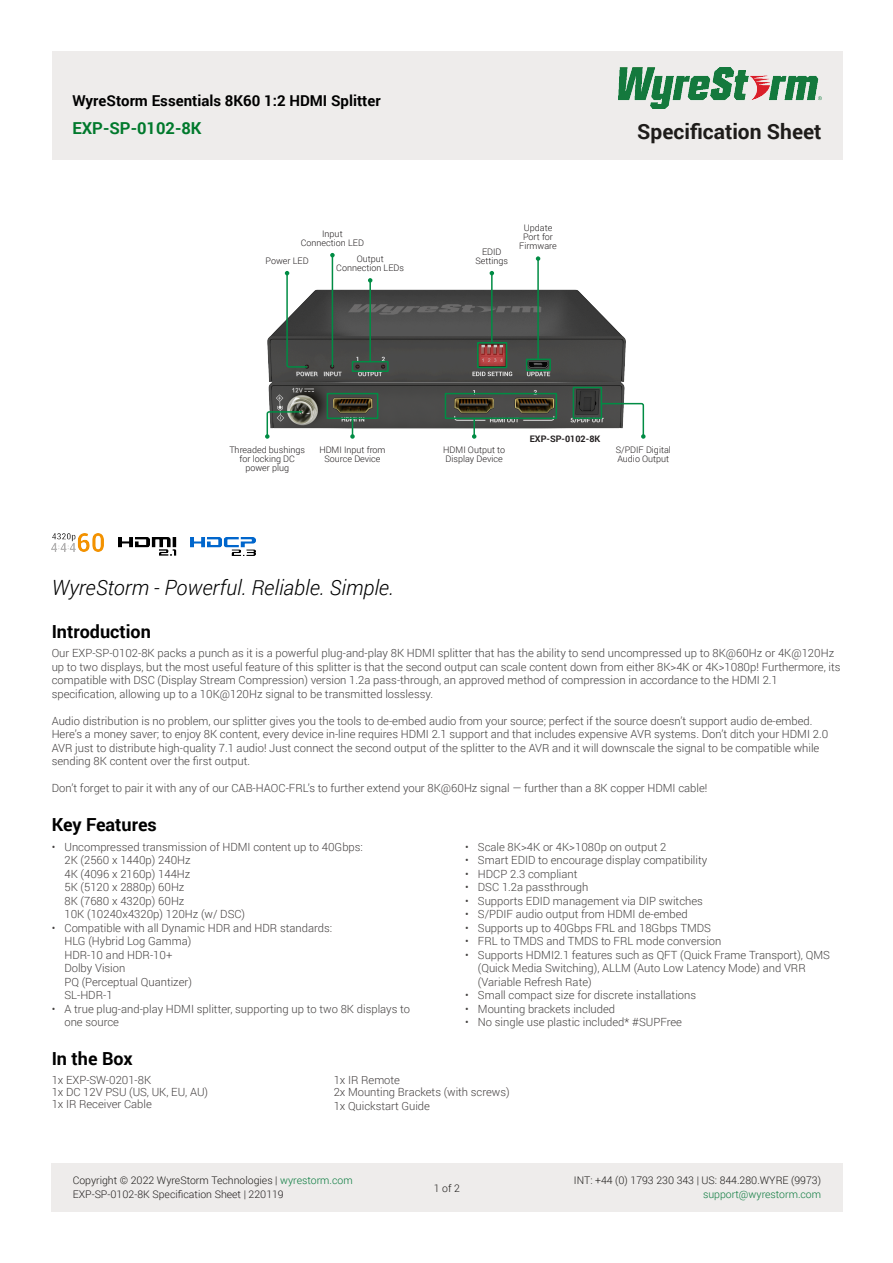
<style>
.page{position:relative;width:893px;height:1263px;background:#fff}
.page>*{position:absolute;margin:0;border:0;box-sizing:border-box;transform-origin:0 0}
.t1{font:italic 300 21px "Roboto";color:#000}
.t2{font:700 21px "Roboto";color:#1e1c1a}
.t3{font:700 18px "Roboto";color:#000}
.t4{font:700 16.5px "Roboto";color:#00792c}
.t5{font:700 15px "Roboto";color:#000}
.t6{font:300 11.25px/13.5px "Roboto";color:#423f3f}
.t7{font:300 11.25px/13.5px "Roboto";color:#444140}
.t8{font:300 11.25px/13.5px "Roboto";color:#444040}
.t9{font:300 10.5px/13.5px "Roboto";color:#211d1e}
.t10{font:300 10.5px "Roboto";color:#1e1c1a}
.t11{font:300 10.5px "Roboto";color:#0b7a3d}
.t12{font:300 9px/9px "Roboto";color:#211d1e;text-align:center}
.t13{font:700 9px "Roboto";color:#211d1e}
.s1{color:#1e1c1a}
.s2{color:#077a3d}
</style>
<div class="page">
<img style="left:267px;top:252px;width:359px;height:186px">
<div style="left:52px;top:51px;width:791px;height:108px;background:#eeeceb"></div>
<img style="left:618px;top:68px;width:203px;height:41px">
<div style="left:51px;top:1164px;width:792px;height:48px;background:#eeeceb"></div>
<svg style="left:330px;top:253px;width:5px;height:4px"></svg>
<hr style="left:332px;top:256px;width:1px;height:110px;background:#008c44">
<svg style="left:350px;top:419px;width:5px;height:20px"></svg>
<svg style="left:472px;top:419px;width:4px;height:20px"></svg>
<svg style="left:490px;top:271px;width:4px;height:4px"></svg>
<hr style="left:491px;top:274px;width:2px;height:69px;background:#008c44">
<svg style="left:368px;top:278px;width:4px;height:5px"></svg>
<hr style="left:369px;top:282px;width:2px;height:80px;background:#008c44">
<svg style="left:536px;top:256px;width:4px;height:5px"></svg>
<hr style="left:537px;top:260px;width:2px;height:99px;background:#008c44">
<svg style="left:285px;top:271px;width:23px;height:97px"></svg>
<svg style="left:265px;top:410px;width:38px;height:29px"></svg>
<svg style="left:600px;top:402px;width:46px;height:37px"></svg>
<div style="left:352px;top:361px;width:37px;height:11px;border:2px solid #008c44"></div>
<div style="left:445px;top:393px;width:112px;height:26px;border:2px solid #008c44"></div>
<div style="left:327px;top:393px;width:51px;height:26px;border:2px solid #008c44"></div>
<div style="left:573px;top:387px;width:29px;height:32px;border:2px solid #008c44"></div>
<div style="left:477px;top:342px;width:30px;height:26px;border:2px solid #008c44"></div>
<div style="left:526px;top:359px;width:25px;height:12px;border:2px solid #008c44"></div>
<img style="left:52px;top:534px;width:52px;height:17px">
<img style="left:118px;top:537px;width:58px;height:19px">
<img style="left:190px;top:537px;width:65px;height:18px">
<h3 class="t5" style="left:72px;top:90px;width:310px">WyreStorm Essentials 8K60 1:2 HDMI Splitter</h3>
<h3 class="t4" style="left:72px;top:116px;width:131px">EXP-SP-0102-8K</h3>
<p class="t12" style="left:301px;top:229px;width:65px">Input<br>Connection LED</p>
<p class="t12" style="left:519px;top:223px;width:39px">Update<br>Port for<br>Firmware</p>
<p class="t12" style="left:482px;top:247px;width:21px">EDID</p>
<p class="t12" style="left:357px;top:254px;width:29px">Output</p>
<p class="t12" style="left:475px;top:256px;width:34px">Settings</p>
<p class="t12" style="left:336px;top:263px;width:69px">Connection LEDs</p>
<p class="t12" style="left:266px;top:256px;width:45px">Power LED</p>
<h1 class="t2" style="left:637px;top:117px;width:186px">Specification Sheet</h1>
<p class="t13" style="left:530px;top:433px;width:72px">EXP-SP-0102-8K</p>
<p class="t12" style="left:229px;top:445px;width:77px">Threaded bushings for locking DC power plug</p>
<p class="t12" style="left:319px;top:445px;width:68px">HDMI Input from<br>Source Device</p>
<p class="t12" style="left:443px;top:445px;width:63px;text-align:left">HDMI Output to<br>Display Device</p>
<p class="t12" style="left:616px;top:445px;width:57px;text-align:left">S/PDIF Digital<br>Audio Output</p>
<h1 class="t1" style="left:52px;top:573px;width:344px">WyreStorm - Powerful. Reliable. Simple.</h1>
<h2 class="t3" style="left:52px;top:619px;width:101px">Introduction</h2>
<p class="t6" style="left:52px;top:646px;width:790px">Our EXP-SP-0102-8K packs a punch as it is a powerful plug-and-play 8K HDMI splitter that has the ability to send uncompressed up to 8K@60Hz or 4K@120Hz up to two displays, but the most useful feature of this splitter is that the second output can scale content down from either 8K&gt;4K or 4K&gt;1080p! Furthermore, its compatible with DSC (Display Stream Compression) version 1.2a pass-through, an approved method of compression in accordance to the HDMI 2.1 specification, allowing up to a 10K@120Hz signal to be transmitted losslessy.</p>
<p class="t6" style="left:52px;top:713px;width:778px">Audio distribution is no problem, our splitter gives you the tools to de-embed audio from your source; perfect if the source doesn’t support audio de-embed.<br>Here’s a money saver; to enjoy 8K content, every device in-line requires HDMI 2.1 support and that includes expensive AVR systems. Don’t ditch your HDMI 2.0<br>AVR just to distribute high-quality 7.1 audio! Just connect the second output of the splitter to the AVR and it will downscale the signal to be compatible while sending 8K content over the first output.</p>
<p class="t6" style="left:52px;top:781px;width:657px">Don’t forget to pair it with any of our CAB-HAOC-FRL’s to further extend your 8K@60Hz signal — further than a 8K copper HDMI cable!</p>
<h2 class="t3" style="left:52px;top:812px;width:107px">Key Features</h2>
<p class="t8" style="left:64px;top:839px;width:300px;text-indent:-13px">• Uncompressed transmission of HDMI content up to 40Gbps:<br>2K (2560 x 1440p) 240Hz<br>4K (4096 x 2160p) 144Hz<br>5K (5120 x 2880p) 60Hz<br>8K (7680 x 4320p) 60Hz<br>10K (10240x4320p) 120Hz (w/ DSC)</p>
<p class="t8" style="left:64px;top:920px;width:269px;text-indent:-13px">• Compatible with all Dynamic HDR and HDR standards:<br>HLG (Hybrid Log Gamma)<br>HDR-10 and HDR-10+<br>Dolby Vision<br>PQ (Perceptual Quantizer)<br>SL-HDR-1</p>
<p class="t7" style="left:64px;top:1001px;width:347px;text-indent:-13px">• A true plug-and-play HDMI splitter, supporting up to two 8K displays to one source</p>
<h2 class="t3" style="left:52px;top:1046px;width:83px">In the Box</h2>
<p class="t7" style="left:465px;top:839px;width:203px">• Scale 8K&gt;4K or 4K&gt;1080p on output 2</p>
<p class="t7" style="left:465px;top:853px;width:244px">• Smart EDID to encourage display compatibility</p>
<p class="t7" style="left:465px;top:866px;width:114px">• HDCP 2.3 compliant</p>
<p class="t7" style="left:465px;top:880px;width:125px">• DSC 1.2a passthrough</p>
<p class="t7" style="left:465px;top:893px;width:239px">• Supports EDID management via DIP switches</p>
<p class="t7" style="left:465px;top:907px;width:224px">• S/PDIF audio output from HDMI de-embed</p>
<p class="t7" style="left:465px;top:920px;width:247px">• Supports up to 40Gbps FRL and 18Gbps TMDS</p>
<p class="t7" style="left:465px;top:934px;width:258px">• FRL to TMDS and TMDS to FRL mode conversion</p>
<p class="t7" style="left:478px;top:947px;width:353px;text-indent:-13px">• Supports HDMI2.1 features such as QFT (Quick Frame Transport), QMS (Quick Media Switching), ALLM (Auto Low Latency Mode) and VRR (Variable Refresh Rate)</p>
<p class="t7" style="left:465px;top:988px;width:232px">• Small compact size for discrete installations</p>
<p class="t7" style="left:465px;top:1001px;width:152px">• Mounting brackets included</p>
<p class="t7" style="left:465px;top:1015px;width:218px">• No single use plastic included* #SUPFree</p>
<p class="t8" style="left:52px;top:1074px;width:158px;line-height:12px">1x EXP-SW-0201-8K<br>1x DC 12V PSU (US, UK, EU, AU)<br>1x IR Receiver Cable</p>
<p class="t8" style="left:334px;top:1074px;width:177px;line-height:12px">1x IR Remote<br>2x Mounting Brackets (with screws)</p>
<p class="t8" style="left:334px;top:1099px;width:98px">1x Quickstart Guide</p>
<p class="t9" style="left:73px;top:1173px;width:281px"><span class="s1">Copyright © 2022 WyreStorm Technologies |</span> <span class="s2">wyrestorm.com<br></span>EXP-SP-0102-8K Specification Sheet | 220119</p>
<p class="t10" style="left:574px;top:1173px;width:249px">INT: +44 (0) 1793 230 343 | US: 844.280.WYRE (9973)</p>
<p class="t10" style="left:434px;top:1181px;width:28px">1of2</p>
<p class="t11" style="left:703px;top:1187px;width:120px">support@wyrestorm.com</p>
</div>
